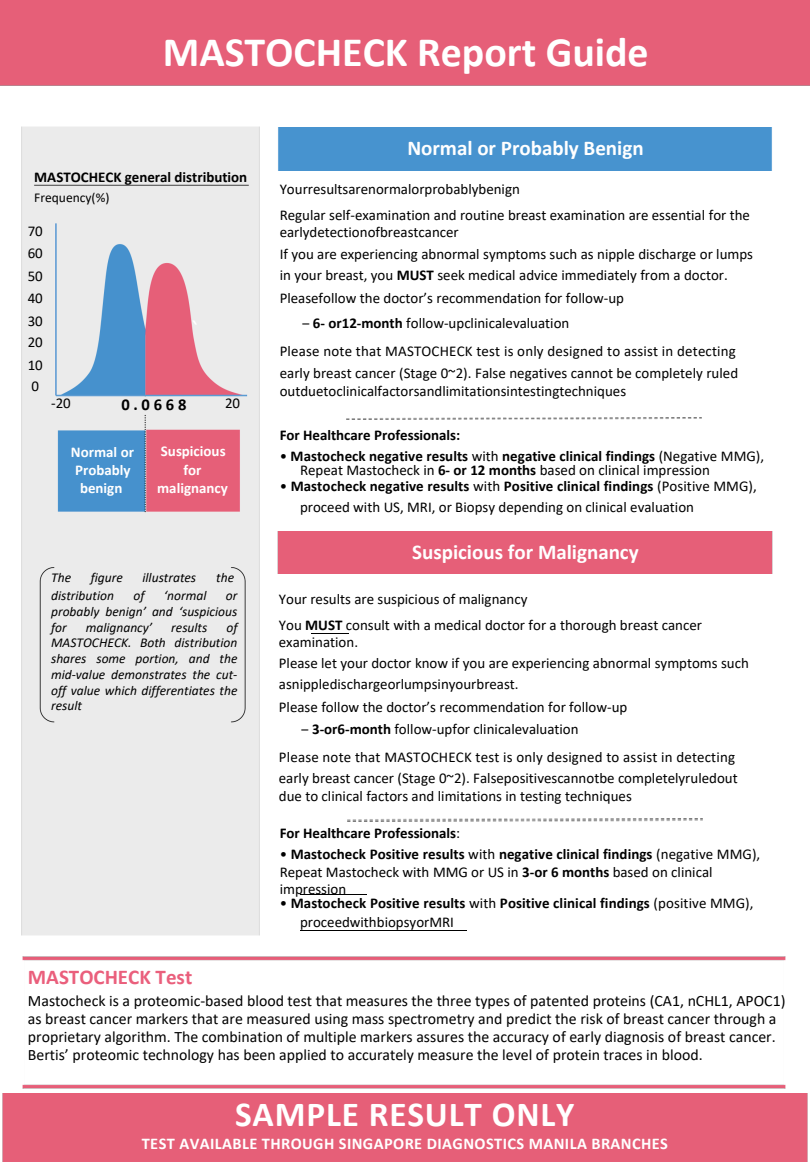
<style>
.page{position:relative;width:810px;height:1170px;background:#fff}
.page>*{position:absolute;margin:0;border:0;box-sizing:border-box;transform-origin:0 0}
.t1{font:700 42px "Calibri";color:#fff}
.t2{font:700 35.25px "Calibri";letter-spacing:.025em;color:#fff}
.t3{font:700 21px "Calibri";color:#fff}
.t4{font:700 21px "Calibri";color:#ea5f7c}
.t5{font:700 16.5px "Calibri";color:#000}
.t6{font:700 16.35px "Calibri";letter-spacing:.025em;color:#fff}
.t7{font:15.9px/18px "Calibri";color:#000}
.t8{font:15px/22.2px "Calibri";color:#000}
.t9{font:700 15px "Calibri";letter-spacing:.005em;color:#000}
.t10{font:700 15px/18px "Calibri";color:#fff}
.t11{font:italic 13.5px/15.8px "Calibri";color:#000;text-align:justify}
.t12{font:13.5px "Calibri";color:#000}
.s1{font-weight:700}
.s2{font-weight:400}
</style>
<div class="page">
<img style="left:21px;top:126px;width:239px;height:810px">
<hr style="left:300px;top:894px;width:67px;height:1px;background:#000">
<hr style="left:312px;top:633px;width:37px;height:1px;background:#000">
<hr style="left:300px;top:930px;width:166px;height:1px;background:#000">
<div style="left:0;top:0;width:810px;height:86px;background:#e65f78"></div>
<img style="left:346px;top:417px;width:356px;height:2px">
<img style="left:347px;top:819px;width:356px;height:2px">
<div style="left:278px;top:127px;width:494px;height:43px;background:#4793cf"></div>
<div style="left:277px;top:531px;width:496px;height:43px;background:#e65f78"></div>
<img style="left:22px;top:956px;width:764px;height:133px">
<div style="left:2px;top:1093px;width:806px;height:69px;background:#e65f78"></div>
<p class="t1" style="left:163px;top:34px;width:488px">MASTOCHECK Report Guide</p>
<h5 class="t3" style="left:407px;top:140px;width:238px">Normal or Probably Benign</h5>
<h4 class="t9" style="left:34px;top:171px;width:214px">MASTOCHECK general distribution</h4>
<h4 class="t12" style="left:34px;top:192px;width:77px">Frequency(%)</h4>
<h4 class="t8" style="left:280px;top:177px;width:472px;line-height:25.8px">Yourresultsarenormalorprobablybenign<br>Regular self-examination and routine breast examination are essential for the</h4>
<h4 class="t8" style="left:280px;top:222px;width:475px">earlydetectionofbreastcancer<br>If you are experiencing abnormal symptoms such as nipple discharge or lumps in your breast, you <span class="s1">MUST</span> seek medical advice immediately from a doctor.</h4>
<h4 class="t8" style="left:280px;top:288px;width:346px">Pleasefollow the doctor’s recommendation for follow-up</h4>
<h4 class="t8" style="left:302px;top:314px;width:269px">‒ <span class="s1">6- or12-month</span> follow-upclinicalevaluation</h4>
<p class="t8" style="left:280px;top:342px;width:460px;line-height:21.3px">Please note that MASTOCHECK test is only designed to assist in detecting early breast cancer (Stage 0~2). False negatives cannot be completely ruled</p>
<p class="t8" style="left:280px;top:381px;width:348px">outduetoclinicalfactorsandlimitationsintestingtechniques</p>
<p class="t9" style="left:280px;top:428px;width:182px">For Healthcare Professionals:</p>
<p class="t9" style="left:280px;top:450px;width:486px"><span class="s2">•</span> Mastocheck negative results <span class="s2">with</span> negative clinical findings <span class="s2">(Negative MMG),</span></p>
<p class="t8" style="left:300px;top:461px;width:411px">Repeat Mastocheck in <span class="s1">6- or 12 months</span> based on clinical impression</p>
<h5 class="t9" style="left:280px;top:480px;width:479px"><span class="s2">•</span> Mastocheck negative results <span class="s2">with</span> Positive clinical findings <span class="s2">(Positive MMG),</span></h5>
<h5 class="t8" style="left:300px;top:497px;width:396px">proceed with US, MRI, or Biopsy depending on clinical evaluation</h5>
<h5 class="t8" style="left:28px;top:221px;width:17px;text-align:justify">70<br>60<br>50<br>40<br>30<br>20<br>10<br>0</h5>
<h4 class="t8" style="left:51px;top:393px;width:21px">-20</h4>
<p class="t5" style="left:121px;top:397px;width:67px">0.0668</p>
<h4 class="t8" style="left:225px;top:393px;width:17px">20</h4>
<p class="t10" style="left:161px;top:444px;width:66px">Suspicious</p>
<p class="t10" style="left:71px;top:444px;width:65px">Normal or<br>Probably</p>
<h1 class="t10" style="left:80px;top:480px;width:44px">benign</h1>
<p class="t10" style="left:183px;top:462px;width:20px">for</p>
<h5 class="t10" style="left:157px;top:480px;width:72px">malignancy</h5>
<h5 class="t11" style="left:51px;top:571px;width:22px">The</h5>
<p class="t11" style="left:91px;top:571px;width:34px">figure</p>
<h3 class="t11" style="left:142px;top:571px;width:55px">illustrates</h3>
<p class="t11" style="left:216px;top:571px;width:19px">the</p>
<h5 class="t11" style="left:51px;top:589px;width:64px">distribution</h5>
<h5 class="t11" style="left:133px;top:589px;width:13px">of</h5>
<h5 class="t11" style="left:164px;top:589px;width:44px">‘normal</h5>
<h5 class="t11" style="left:51px;top:589px;width:188px;text-indent:175px">or probably benign’ and ‘suspicious for</h5>
<h5 class="t11" style="left:51px;top:620px;width:188px;text-indent:175px">of MASTOCHECK. Both distribution shares some portion, and the mid-value demonstrates the cut-</h5>
<p class="t11" style="left:51px;top:683px;width:188px">off value which differentiates the result</p>
<h5 class="t11" style="left:86px;top:620px;width:68px">malignancy’</h5>
<h5 class="t11" style="left:171px;top:620px;width:38px">results</h5>
<h5 class="t3" style="left:412px;top:543px;width:228px">Suspicious for Malignancy</h5>
<h5 class="t8" style="left:279px;top:587px;width:425px;line-height:25.8px">Your results are suspicious of malignancy<br>You <span class="s1">MUST</span> consult with a medical doctor for a thorough breast cancer</h5>
<h5 class="t8" style="left:279px;top:632px;width:472px;line-height:21.8px">examination.<br>Please let your doctor know if you are experiencing abnormal symptoms such asnippledischargeorlumpsinyourbreast.<br>Please follow the doctor’s recommendation for follow-up</h5>
<h5 class="t8" style="left:301px;top:719px;width:279px">‒ <span class="s1">3-or6-month</span> follow-upfor clinicalevaluation</h5>
<h5 class="t8" style="left:279px;top:747px;width:460px;line-height:21.3px">Please note that MASTOCHECK test is only designed to assist in detecting early breast cancer (Stage 0~2). Falsepositivescannotbe completelyruledout</h5>
<h5 class="t8" style="left:279px;top:786px;width:354px">due to clinical factors and limitations in testing techniques</h5>
<h2 class="t9" style="left:280px;top:827px;width:182px">For Healthcare Professionals<span class="s2">:</span></h2>
<h2 class="t8" style="left:280px;top:847px;width:482px;line-height:18px">• <span class="s1">Mastocheck Positive results</span> with <span class="s1">negative clinical findings</span> (negative MMG),<br>Repeat Mastocheck with MMG or US in <span class="s1">3-or 6 months</span> based on clinical</h2>
<h5 class="t8" style="left:280px;top:880px;width:68px">impression</h5>
<h5 class="t9" style="left:280px;top:897px;width:475px"><span class="s2">•</span> Mastocheck Positive results <span class="s2">with</span> Positive clinical findings <span class="s2">(positive MMG),</span></h5>
<h5 class="t8" style="left:300px;top:912px;width:155px">proceedwithbiopsyorMRI</h5>
<p class="t4" style="left:28px;top:968px;width:166px">MASTOCHECK Test</p>
<p class="t7" style="left:28px;top:993px;width:759px">Mastocheck is a proteomic-based blood test that measures the three types of patented proteins (CA1, nCHL1, APOC1) as breast cancer markers that are measured using mass spectrometry and predict the risk of breast cancer through a proprietary algorithm. The combination of multiple markers assures the accuracy of early diagnosis of breast cancer.<br>Bertis’ proteomic technology has been applied to accurately measure the level of protein traces in blood.</p>
<p class="t2" style="left:235px;top:1100px;width:341px">SAMPLE RESULT ONLY</p>
<p class="t6" style="left:142px;top:1136px;width:528px">TEST AVAILABLE THROUGH SINGAPORE DIAGNOSTICS MANILA BRANCHES</p>
</div>
